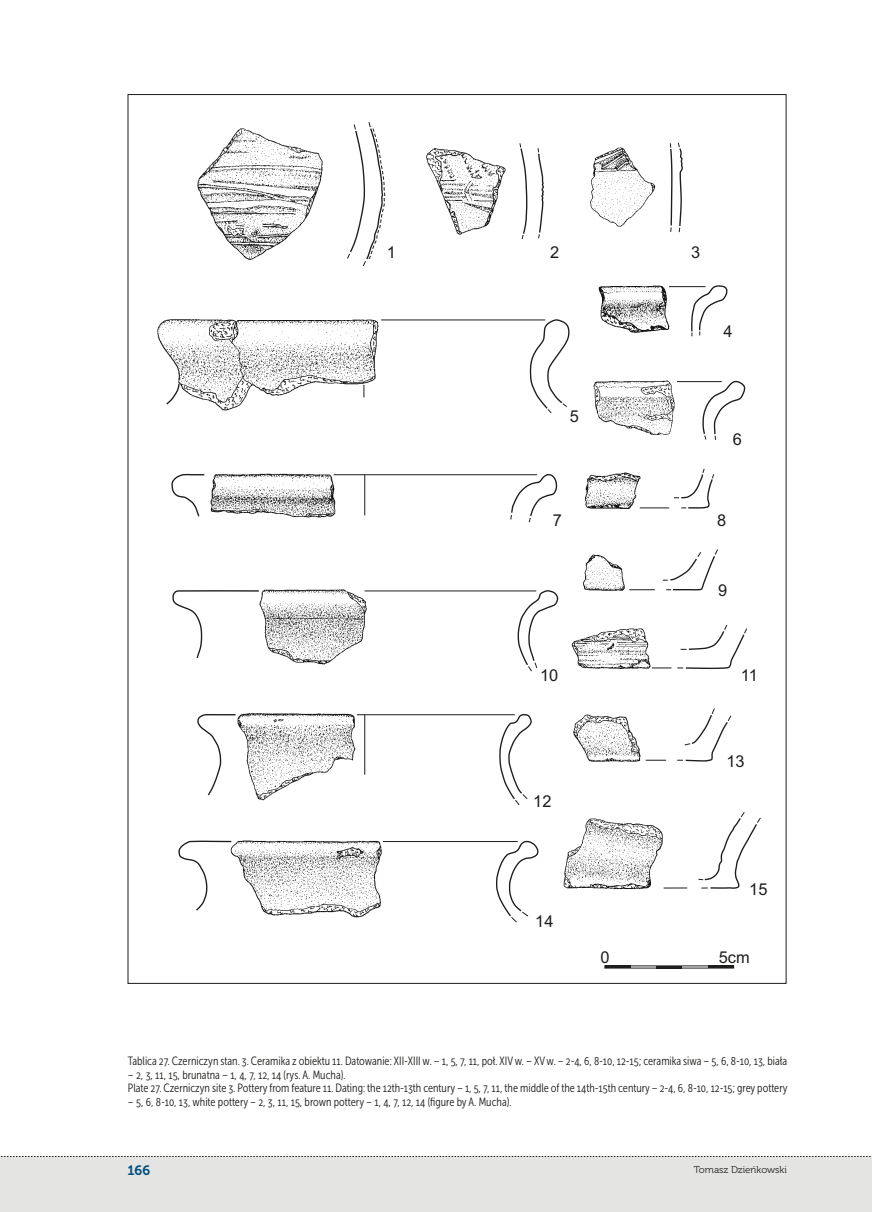
<style>
.page{position:relative;width:872px;height:1212px;background:#fff}
.page>*{position:absolute;margin:0;border:0;box-sizing:border-box;transform-origin:0 0}
.t1{font:16.35px "Arial";color:#1d1d1b}
.t2{font:13.5px "Museo 700";color:#004e7f}
.Rycina_podpis{font:12px "Museo Sans Cond 300";color:#1d1d1b;scale:.96 1}
.t3{font:9.75px "Museo 300";color:#1d1d1b}
</style>
<div class="page">
<div style="left:0;top:1156px;width:872px;height:56px;background:#e4e4e3"></div>
<svg style="left:1px;top:1156px;width:870px;height:1px"></svg>
<hr style="left:605px;top:966px;width:25px;height:2px;background:#1d1d1b">
<hr style="left:656px;top:966px;width:26px;height:2px;background:#1d1d1b">
<hr style="left:708px;top:966px;width:25px;height:2px;background:#1d1d1b">
<img style="left:197px;top:128px;width:126px;height:132px">
<svg style="left:347px;top:122px;width:38px;height:144px"></svg>
<img style="left:426px;top:148px;width:80px;height:87px">
<svg style="left:519px;top:143px;width:9px;height:96px"></svg>
<svg style="left:537px;top:148px;width:7px;height:91px"></svg>
<img style="left:590px;top:147px;width:66px;height:80px">
<svg style="left:669px;top:142px;width:15px;height:241px"></svg>
<img style="left:157px;top:319px;width:229px;height:92px">
<svg style="left:165px;top:382px;width:15px;height:24px"></svg>
<svg style="left:363px;top:385px;width:1px;height:12px"></svg>
<hr style="left:381px;top:320px;width:164px;height:1px;background:#1d1d1b">
<img style="left:593px;top:375px;width:90px;height:60px">
<svg style="left:702px;top:380px;width:44px;height:60px"></svg>
<hr style="left:677px;top:381px;width:44px;height:1px;background:#1d1d1b">
<img style="left:210px;top:473px;width:126px;height:45px">
<svg style="left:171px;top:473px;width:34px;height:44px"></svg>
<hr style="left:333px;top:474px;width:204px;height:1px;background:#1d1d1b">
<hr style="left:364px;top:475px;width:1px;height:40px;background:#1d1d1b">
<svg style="left:510px;top:474px;width:48px;height:49px"></svg>
<svg style="left:529px;top:319px;width:41px;height:94px"></svg>
<img style="left:598px;top:278px;width:74px;height:60px">
<hr style="left:669px;top:286px;width:36px;height:1px;background:#1d1d1b">
<svg style="left:690px;top:285px;width:38px;height:51px"></svg>
<img style="left:585px;top:472px;width:55px;height:37px">
<svg style="left:640px;top:468px;width:74px;height:41px"></svg>
<img style="left:582px;top:554px;width:43px;height:37px">
<svg style="left:663px;top:549px;width:55px;height:42px"></svg>
<svg style="left:629px;top:589px;width:26px;height:1px"></svg>
<img style="left:260px;top:589px;width:113px;height:76px">
<svg style="left:172px;top:590px;width:88px;height:68px"></svg>
<hr style="left:364px;top:590px;width:172px;height:1px;background:#1d1d1b">
<svg style="left:517px;top:590px;width:42px;height:82px"></svg>
<img style="left:237px;top:713px;width:120px;height:88px">
<svg style="left:197px;top:714px;width:39px;height:82px"></svg>
<hr style="left:357px;top:714px;width:158px;height:1px;background:#1d1d1b">
<hr style="left:364px;top:715px;width:1px;height:60px;background:#1d1d1b">
<svg style="left:498px;top:714px;width:34px;height:91px"></svg>
<img style="left:571px;top:628px;width:80px;height:41px">
<svg style="left:677px;top:624px;width:70px;height:45px"></svg>
<svg style="left:652px;top:667px;width:19px;height:1px"></svg>
<img style="left:573px;top:714px;width:68px;height:48px">
<svg style="left:677px;top:708px;width:55px;height:54px"></svg>
<svg style="left:645px;top:760px;width:21px;height:1px"></svg>
<img style="left:563px;top:818px;width:103px;height:72px">
<svg style="left:698px;top:812px;width:63px;height:77px"></svg>
<svg style="left:663px;top:887px;width:24px;height:1px"></svg>
<img style="left:233px;top:840px;width:150px;height:78px">
<svg style="left:178px;top:840px;width:55px;height:71px"></svg>
<hr style="left:383px;top:841px;width:135px;height:1px;background:#1d1d1b">
<svg style="left:496px;top:840px;width:43px;height:83px"></svg>
<p class="t1" style="left:387px;top:241px;width:11px">1</p>
<p class="t1" style="left:550px;top:241px;width:11px">2</p>
<p class="t1" style="left:691px;top:241px;width:11px">3</p>
<p class="t1" style="left:723px;top:321px;width:11px">4</p>
<p class="t1" style="left:570px;top:405px;width:11px">5</p>
<p class="t1" style="left:733px;top:429px;width:11px">6</p>
<p class="t1" style="left:553px;top:509px;width:11px">7</p>
<p class="t1" style="left:717px;top:509px;width:11px">8</p>
<p class="t1" style="left:718px;top:579px;width:11px">9</p>
<p class="t1" style="left:540px;top:664px;width:20px">10</p>
<p class="t1" style="left:741px;top:664px;width:19px">11</p>
<p class="t1" style="left:533px;top:790px;width:20px">12</p>
<p class="t1" style="left:535px;top:910px;width:20px">14</p>
<p class="t1" style="left:726px;top:751px;width:20px">13</p>
<p class="t1" style="left:749px;top:879px;width:20px">15</p>
<p class="t1" style="left:600px;top:946px;width:11px">0</p>
<p class="t1" style="left:719px;top:946px;width:32px">5cm</p>
<p class="Rycina_podpis" style="left:128px;top:1054px;width:688px">Tablica 27. Czerniczyn stan. 3. Ceramika z obiektu 11. Datowanie: XII-XIII w. – 1, 5, 7, 11, poł. XIV w. – XV w. – 2-4, 6, 8-10, 12-15; ceramika siwa – 5, 6, 8-10, 13, biała</p>
<p class="Rycina_podpis" style="left:128px;top:1068px;width:228px">– 2, 3, 11, 15, brunatna – 1, 4, 7, 12, 14 (rys. A. Mucha).</p>
<p class="Rycina_podpis" style="left:128px;top:1081px;width:688px">Plate 27. Czerniczyn site 3. Pottery from feature 11. Dating: the 12th-13th century – 1, 5, 7, 11, the middle of the 14th-15th century – 2-4, 6, 8-10, 12-15; grey pottery</p>
<p class="Rycina_podpis" style="left:128px;top:1095px;width:401px">– 5, 6, 8-10, 13, white pottery – 2, 3, 11, 15, brown pottery – 1, 4, 7, 12, 14 (figure by A. Mucha).</p>
<p class="t2" style="left:128px;top:1163px;width:24px">166</p>
<p class="t3" style="left:693px;top:1164px;width:95px">Tomasz Dzieńkowski</p>
</div>
